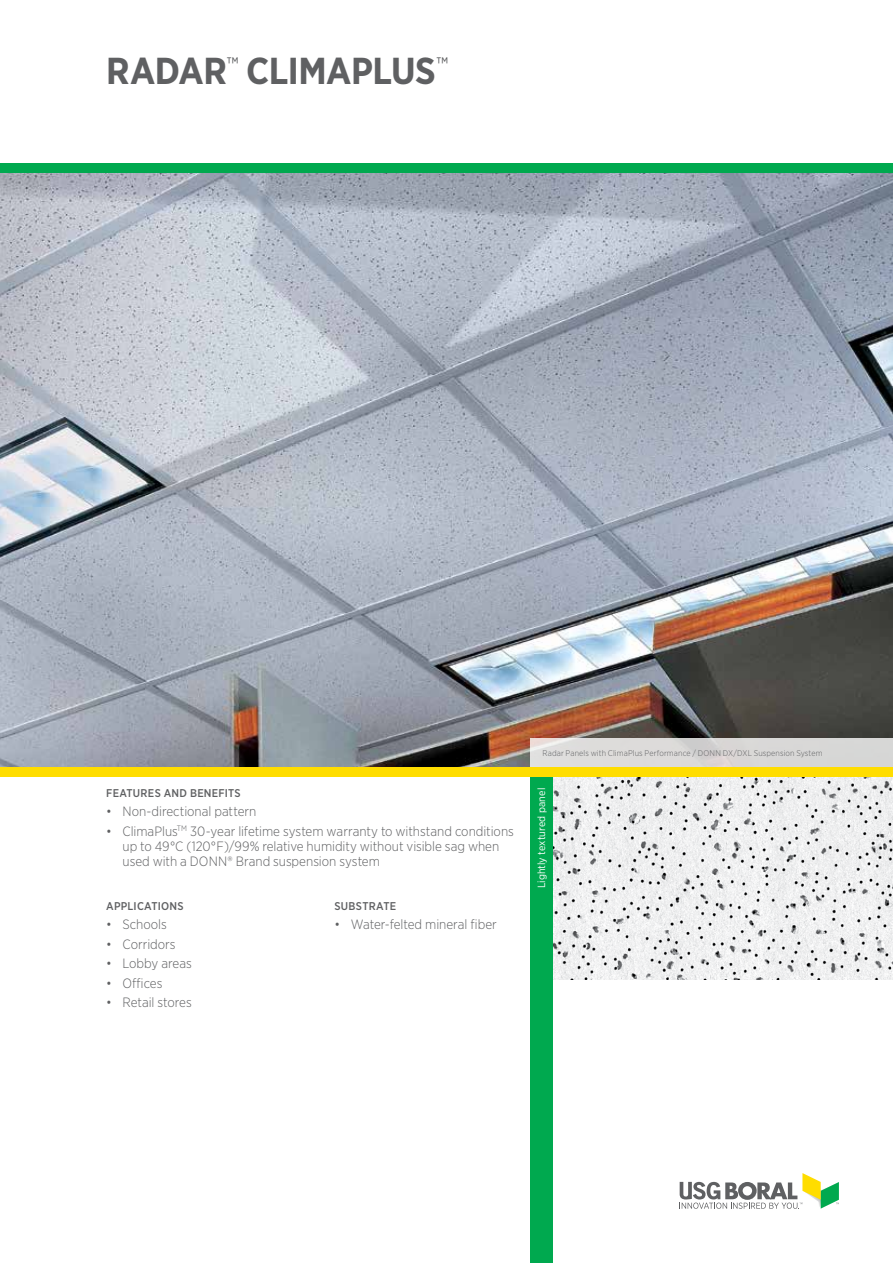
<style>
.page{position:relative;width:893px;height:1263px;background:#fff}
.page>*{position:absolute;margin:0;border:0;box-sizing:border-box;transform-origin:0 0}
.t1{font:700 37.5px "Gotham Narrow";letter-spacing:-.015em;color:#5f6062}
.t2{font:300 13.5px/15px "Gotham Narrow";color:#5f6062}
.t3{font:500 11.25px "Gotham Narrow";letter-spacing:.02em;color:#5f6062}
.t4{font:10.5px "Gotham Narrow";letter-spacing:.01em;color:#fff}
.t5{font:300 8.25px "Gotham Narrow";letter-spacing:.015em;color:#5f6062}
</style>
<div class="page">
<img style="left:0;top:173px;width:893px;height:594px">
<div style="left:0;top:163px;width:893px;height:10px;background:#00a94f"></div>
<img style="left:552px;top:776px;width:341px;height:203px">
<div style="left:530px;top:738px;width:363px;height:35px;background:#d9d8d7"></div>
<svg style="left:679px;top:1173px;width:160px;height:36px"></svg>
<div style="left:530px;top:776px;width:22px;height:487px;background:#00a94f"></div>
<div style="left:0;top:767px;width:893px;height:9px;background:#fd0"></div>
<h1 class="t1" style="left:106px;top:47px;width:343px">RADAR<sup>™</sup> CLIMAPLUS<sup>™</sup></h1>
<p class="t3" style="left:106px;top:786px;width:136px">FEATURES AND BENEFITS</p>
<p class="t2" style="left:106px;top:804px;width:152px">• Non-directional pattern</p>
<p class="t2" style="left:122px;top:823px;width:393px;text-indent:-16px">• ClimaPlus<sup>TM</sup> 30-year lifetime system warranty to withstand conditions up to 49°C (120°F)/99% relative humidity without visible sag when used with a DONN® Brand suspension system</p>
<p class="t3" style="left:106px;top:899px;width:79px">APPLICATIONS</p>
<p class="t2" style="left:106px;top:917px;width:62px">• Schools</p>
<p class="t2" style="left:106px;top:936px;width:71px">• Corridors</p>
<p class="t2" style="left:106px;top:956px;width:87px">• Lobby areas</p>
<p class="t2" style="left:106px;top:975px;width:58px">• Offices</p>
<p class="t2" style="left:106px;top:995px;width:87px">• Retail stores</p>
<p class="t3" style="left:334px;top:899px;width:63px">SUBSTRATE</p>
<p class="t2" style="left:334px;top:917px;width:164px">• Water-felted mineral fiber</p>
<p class="t5" style="left:543px;top:748px;width:281px">Radar Panels with ClimaPlus Performance / DONN DX/DXL Suspension System</p>
<p class="t4" style="left:535px;top:888px;width:102px;rotate:-90deg">Lightly textured panel</p>
</div>
